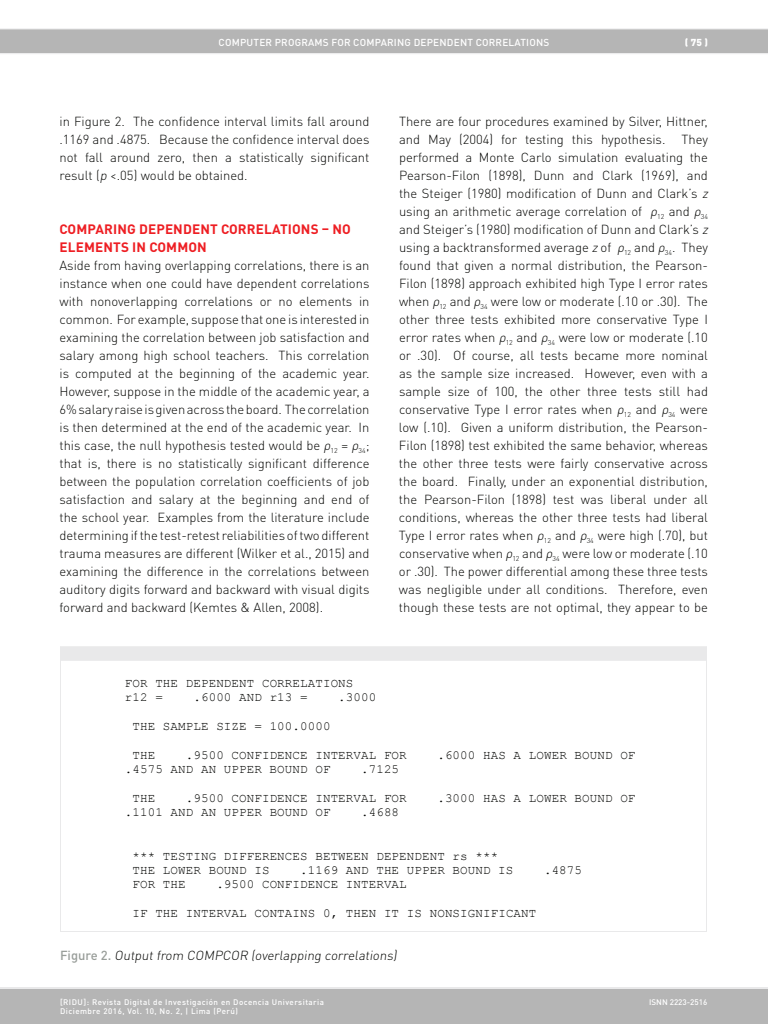
<style>
.page{position:relative;width:768px;height:1024px;background:#fff}
.page>*{position:absolute;margin:0;border:0;box-sizing:border-box;transform-origin:0 0}
.t1{font:15.2px "Times New Roman";color:#040503}
.t2{font:700 13.5px/18px "DIN Pro";letter-spacing:.01em;color:#ee1e23}
.t3{font:300 13px/18px "DIN Pro";color:#040503;text-align:justify}
.t4{font:12.5px/14.6px "Courier New";letter-spacing:.01em;color:#040503}
.t5{font:500 10px "DIN Pro";letter-spacing:.02em;color:#fff}
.t6{font:900 10px "DIN Pro";color:#fff}
.t7{font:500 8px/9px "DIN Pro";letter-spacing:.06em;color:#fff}
.t8{font:500 8px "DIN Pro";color:#fff}
.s1{font-style:italic}
.s2{font-weight:500;color:#999e9a}
</style>
<div class="page">
<div style="left:0;top:29px;width:768px;height:24px;background:#b5b5b5"></div>
<hr style="left:0;top:53px;width:768px;height:1px;background:#e9e9ea">
<hr style="left:0;top:29px;width:768px;height:1px;background:#e9e9ea">
<div style="left:0;top:988px;width:768px;height:36px;background:#b5b5b5"></div>
<hr style="left:0;top:987px;width:768px;height:2px;background:#e9e9ea">
<div style="left:60px;top:647px;width:647px;height:14px;background:#e9e9ea"></div>
<p class="t5" style="left:219px;top:35px;width:332px">COMPUTER PROGRAMS FOR COMPARING DEPENDENT CORRELATIONS</p>
<p class="t6" style="left:685px;top:35px;width:25px">( 75 )</p>
<p class="t3" style="left:399px;top:112px;width:313px;text-align:left">There are four procedures examined by Silver, Hittner, and May (2004) for testing this hypothesis. They performed a Monte Carlo simulation evaluating the Pearson-Filon (1898), Dunn and Clark (1969), and the Steiger (1980) modification of Dunn and Clark’s <span class="s1">z </span>using an arithmetic average correlation of <span class="s1">ρ</span><sub>12</sub> and <span class="s1">ρ</span><sub>34 </sub>and Steiger’s (1980) modification of Dunn and Clark’s <span class="s1">z </span>using a backtransformed average <span class="s1">z</span> of <span class="s1">ρ</span><sub>12</sub> and <span class="s1">ρ</span><sub>34</sub>. They found that given a normal distribution, the Pearson-Filon (1898) approach exhibited high Type I error rates when <span class="s1">ρ</span><sub>12</sub> and <span class="s1">ρ</span><sub>34</sub> were low or moderate (.10 or .30). The other three tests exhibited more conservative Type I error rates when <span class="s1">ρ</span><sub>12</sub> and <span class="s1">ρ</span><sub>34</sub> were low or moderate (.10 or .30). Of course, all tests became more nominal as the sample size increased. However, even with a sample size of 100, the other three tests still had conservative Type I error rates when <span class="s1">ρ</span><sub>12</sub> and <span class="s1">ρ</span><sub>34</sub> were low (.10). Given a uniform distribution, the Pearson-Filon (1898) test exhibited the same behavior, whereas the other three tests were fairly conservative across the board. Finally, under an exponential distribution, the Pearson-Filon (1898) test was liberal under all conditions, whereas the other three tests had liberal Type I error rates when <span class="s1">ρ</span><sub>12</sub> and <span class="s1">ρ</span><sub>34</sub> were high (.70), but conservative when <span class="s1">ρ</span><sub>12</sub> and <span class="s1">ρ</span><sub>34</sub> were low or moderate (.10 or .30). The power differential among these three tests was negligible under all conditions. Therefore, even though these tests are not optimal, they appear to be</p>
<p class="t3" style="left:59px;top:112px;width:312px">in Figure 2. The confidence interval limits fall around .1169 and .4875. Because the confidence interval does not fall around zero, then a statistically significant result (<span class="s1">p</span> &lt;.05) would be obtained.</p>
<p class="t2" style="left:60px;top:220px;width:293px">COMPARING DEPENDENT CORRELATIONS – NO<br>ELEMENTS IN COMMON</p>
<p class="t3" style="left:60px;top:256px;width:312px">Aside from having overlapping correlations, there is an instance when one could have dependent correlations with nonoverlapping correlations or no elements in common. For example, suppose that one is interested in examining the correlation between job satisfaction and salary among high school teachers. This correlation is computed at the beginning of the academic year.<br>However, suppose in the middle of the academic year, a 6% salary raise is given across the board. The correlation is then determined at the end of the academic year. In this case, the null hypothesis tested would be <span class="s1">ρ</span><sub>12</sub> = <span class="s1">ρ</span><sub>34</sub>; that is, there is no statistically significant difference between the population correlation coefficients of job satisfaction and salary at the beginning and end of the school year. Examples from the literature include determining if the test-retest reliabilities of two different trauma measures are different (Wilker et al., 2015) and examining the difference in the correlations between auditory digits forward and backward with visual digits forward and backward (Kemtes &amp; Allen, 2008).</p>
<p class="t1" style="left:310px;top:589px;width:202px"><span class="s1">Figure 2.</span> Output from DEPCOR</p>
<p class="t4" style="left:125px;top:675px;width:230px">FOR THE DEPENDENT CORRELATIONS r12 =</p>
<p class="t4" style="left:193px;top:690px;width:116px">.6000 AND r13 =</p>
<p class="t4" style="left:338px;top:690px;width:39px">.3000</p>
<p class="t4" style="left:132px;top:718px;width:200px">THE SAMPLE SIZE = 100.0000</p>
<p class="t4" style="left:132px;top:747px;width:24px">THE</p>
<p class="t4" style="left:186px;top:747px;width:222px">.9500 CONFIDENCE INTERVAL FOR</p>
<p class="t4" style="left:437px;top:747px;width:200px">.6000 HAS A LOWER BOUND OF</p>
<p class="t4" style="left:125px;top:762px;width:207px">.4575 AND AN UPPER BOUND OF</p>
<p class="t4" style="left:361px;top:762px;width:39px">.7125</p>
<p class="t4" style="left:132px;top:790px;width:24px">THE</p>
<p class="t4" style="left:186px;top:790px;width:222px">.9500 CONFIDENCE INTERVAL FOR</p>
<p class="t4" style="left:437px;top:790px;width:200px">.3000 HAS A LOWER BOUND OF</p>
<p class="t4" style="left:125px;top:805px;width:207px">.1101 AND AN UPPER BOUND OF</p>
<p class="t4" style="left:361px;top:805px;width:39px">.4688</p>
<p class="t4" style="left:132px;top:848px;width:367px;line-height:14.3px">*** TESTING DIFFERENCES BETWEEN DEPENDENT rs ***<br>THE LOWER BOUND IS</p>
<p class="t4" style="left:300px;top:862px;width:215px">.1169 AND THE UPPER BOUND IS</p>
<p class="t4" style="left:544px;top:862px;width:39px">.4875</p>
<p class="t4" style="left:132px;top:877px;width:55px">FOR THE</p>
<p class="t4" style="left:216px;top:877px;width:192px">.9500 CONFIDENCE INTERVAL</p>
<p class="t4" style="left:132px;top:905px;width:405px">IF THE INTERVAL CONTAINS 0, THEN IT IS NONSIGNIFICANT</p>
<p class="t3" style="left:60px;top:946px;width:341px"><span class="s2">F i g u re 2 .</span> Output from COMPCOR (overlapping correlations)</p>
<p class="t7" style="left:60px;top:997px;width:266px">[RIDU]: Revista Digital de Investigación en Docencia Universitaria<br>Diciembre 2016, Vol. 10, No. 2, | Lima (Perú)</p>
<p class="t8" style="left:649px;top:997px;width:60px">ISNN 2223-2516</p>
</div>
